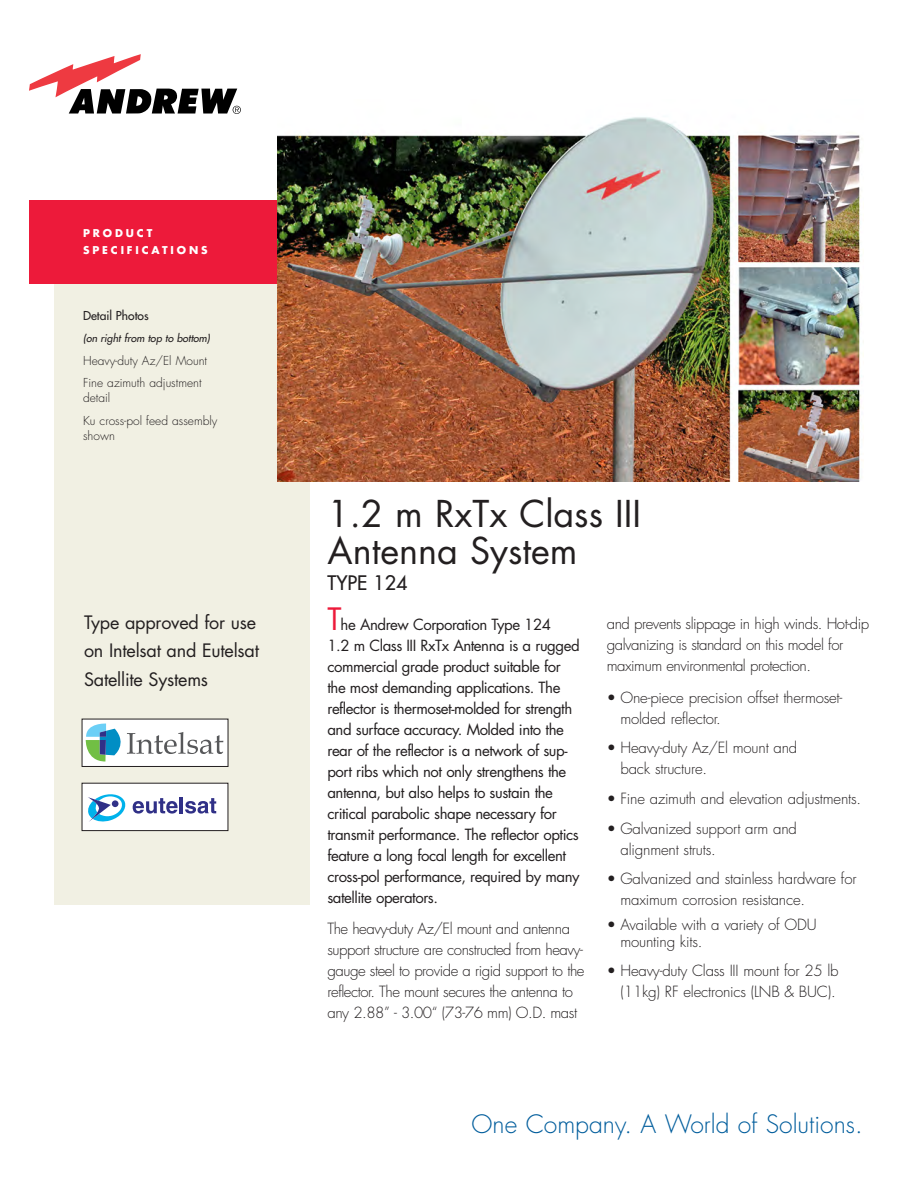
<style>
.page{position:relative;width:918px;height:1188px;background:#fff}
.page>*{position:absolute;margin:0;border:0;box-sizing:border-box;transform-origin:0 0}
.t1{font:36px/37.5px "Futura";color:#231f20}
.t2{font:300 24.75px "Futura";color:#005d9c}
.t3{font:19.5px "Futura";color:#231f20}
.t4{font:18px/28.5px "Futura";letter-spacing:-.01em;color:#231f20}
.t5{font:300 15px/21px "Futura";letter-spacing:-.015em;color:#231f20}
.t6{font:15px/21px "Futura";letter-spacing:-.03em;color:#231f20}
.t7{font:300 12px/22.5px "Futura";color:#231f20}
.t8{font:12px "Futura";color:#231f20}
.t9{font:italic 10.5px "Futura";color:#231f20}
.t10{font:700 10.5px/16.5px "Futura";letter-spacing:.275em;color:#fff}
.s1{font-size:30px;color:#ed1a3a}
</style>
<div class="page">
<div style="left:54px;top:266px;width:256px;height:638px;background:#f1f0e3"></div>
<div style="left:30px;top:200px;width:250px;height:83px;background:#ed1a3a"></div>
<svg style="left:29px;top:54px;width:212px;height:60px"></svg>
<img style="left:277px;top:117px;width:587px;height:364px">
<div style="left:82px;top:719px;width:146px;height:47px;background:#fff"></div>
<svg style="left:85px;top:723px;width:138px;height:39px"></svg>
<div style="left:82px;top:719px;width:147px;height:48px;border:1px solid #231f20"></div>
<div style="left:82px;top:783px;width:146px;height:48px;background:#fff"></div>
<svg style="left:133px;top:798px;width:45px;height:16px"></svg>
<hr style="left:180px;top:797px;width:3px;height:16px;background:#303087">
<svg style="left:185px;top:798px;width:31px;height:16px"></svg>
<svg style="left:88px;top:794px;width:38px;height:28px"></svg>
<div style="left:82px;top:783px;width:146px;height:48px;border:1px solid #231f20"></div>
<p class="t10" style="left:83px;top:226px;width:126px">PRODUCT<br>SPECIFICATIONS</p>
<p class="t8" style="left:83px;top:310px;width:67px">Detail Photos</p>
<p class="t9" style="left:83px;top:333px;width:128px">(on right from top to bottom)</p>
<p class="t7" style="left:83px;top:350px;width:125px">Heavy-duty Az/El Mount<br>Fine azimuth adjustment</p>
<p class="t7" style="left:83px;top:388px;width:136px">detail<br>Ku cross-pol feed assembly</p>
<p class="t7" style="left:83px;top:425px;width:33px">shown</p>
<p class="t4" style="left:84px;top:610px;width:176px">Type approved for use on Intelsat and Eutelsat<br>Satellite Systems</p>
<h1 class="t1" style="left:328px;top:498px;width:315px">1.2 m RxTx Class III<br>Antenna System</h1>
<h3 class="t3" style="left:327px;top:573px;width:81px">TYPE 124</h3>
<p class="t6" style="left:327px;top:615px;width:254px"><span class="s1">T</span>he Andrew Corporation Type 124<br>1.2 m Class III RxTx Antenna is a rugged commercial grade product suitable for the most demanding applications. The reflector is thermoset-molded for strength and surface accuracy. Molded into the rear of the reflector is a network of sup&shy;port ribs which not only strengthens the antenna, but also helps to sustain the critical parabolic shape necessary for transmit performance. The reflector optics feature a long focal length for excellent cross-pol performance, required by many satellite operators.</p>
<p class="t5" style="left:327px;top:920px;width:259px">The heavy-duty Az/El mount and antenna support structure are constructed from heavy&shy;gauge steel to provide a rigid support to the reflector. The mount secures the antenna to any 2.88” - 3.00“ (73-76 mm) O.D. mast</p>
<p class="t5" style="left:607px;top:614px;width:264px">and prevents slippage in high winds. Hot-dip galvanizing is standard on this model for maximum environmental protection.</p>
<p class="t5" style="left:620px;top:688px;width:223px;text-indent:-14px">• One-piece precision offset thermoset&shy;molded reflector.</p>
<p class="t5" style="left:620px;top:739px;width:178px;text-indent:-14px">• Heavy-duty Az/El mount and back structure.</p>
<p class="t5" style="left:607px;top:789px;width:256px">• Fine azimuth and elevation adjustments.</p>
<p class="t5" style="left:620px;top:819px;width:178px;text-indent:-14px">• Galvanized support arm and alignment struts.</p>
<p class="t5" style="left:620px;top:869px;width:238px;text-indent:-14px">• Galvanized and stainless hardware for maximum corrosion resistance.</p>
<p class="t5" style="left:620px;top:918px;width:198px;line-height:16.5px;text-indent:-14px">• Available with a variety of ODU mounting kits.</p>
<p class="t5" style="left:607px;top:962px;width:233px;text-align:right">• Heavy-duty Class III mount for 25 lb (11kg) RF electronics (LNB &amp; BUC).</p>
<h2 class="t2" style="left:472px;top:1113px;width:393px">One Company. A World of Solutions.</h2>
</div>
